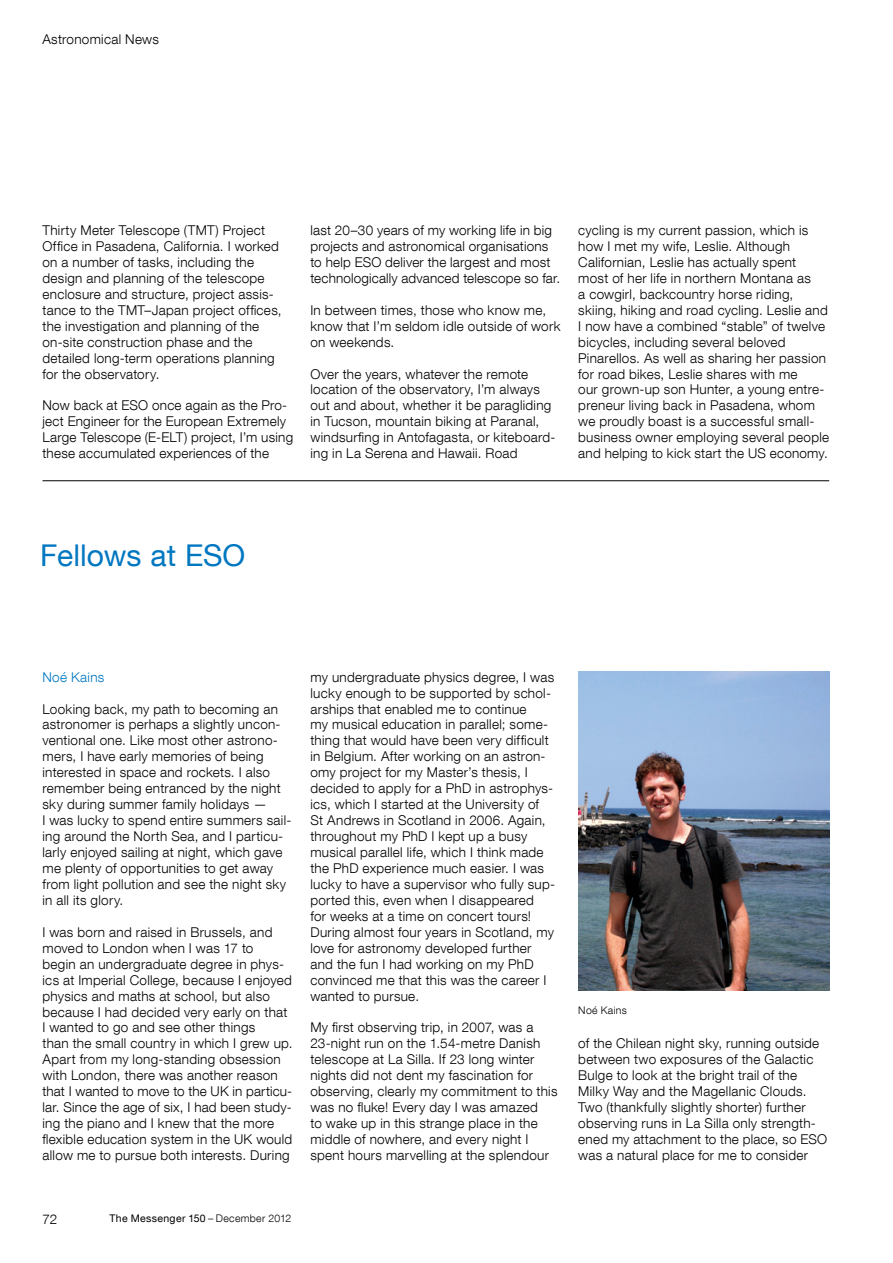
<style>
.page{position:relative;width:893px;height:1263px;background:#fff}
.page>*{position:absolute;margin:0;border:0;box-sizing:border-box;transform-origin:0 0}
.article_title{font:30px "Helvetica Neue LT Com";color:#0077c1}
._45_9pt{font:300 13.5px/15.9px "Helvetica Neue LT Com";letter-spacing:.02em;color:#000}
._45_9pt_blue{font:300 13.5px "Helvetica Neue LT Com";letter-spacing:.02em;color:#0077c1}
.t1{font:10.5px "Helvetica Neue LT Com";letter-spacing:.03em;color:#000}
._45_7pt_ZA_3_mm{font:300 10.5px "Helvetica Neue LT Com";letter-spacing:.03em;color:#000}
.s1{font-weight:300}
</style>
<div class="page">
<hr style="left:43px;top:480px;width:786px;height:1px;background:#000">
<img style="left:578px;top:672px;width:251px;height:319px">
<p class="_45_9pt" style="left:43px;top:31px;width:118px">Astronomical News</p>
<p class="_45_9pt" style="left:43px;top:222px;width:241px">Thirty Meter Telescope (TMT) Project Office in Pasadena, California. I worked on a number of tasks, including the design and planning of the telescope enclosure and structure, project assis&shy;tance to the TMT–Japan project offices, the investigation and planning of the on-site construction phase and the detailed long-term operations planning for the observatory.</p>
<p class="_45_9pt" style="left:43px;top:397px;width:252px">Now back at ESO once again as the Pro&shy;ject Engineer for the European Extremely Large Telescope (E-ELT) project, I’m using these accumulated experiences of the</p>
<p class="_45_9pt" style="left:310px;top:222px;width:251px">last 20–30 years of my working life in big projects and astronomical organisations to help ESO deliver the largest and most technologically advanced telescope so far.</p>
<p class="_45_9pt" style="left:310px;top:302px;width:252px">In between times, those who know me, know that I’m seldom idle outside of work on weekends.</p>
<p class="_45_9pt" style="left:310px;top:365px;width:246px">Over the years, whatever the remote location of the observatory, I’m always out and about, whether it be paragliding in Tucson, mountain biking at Paranal, windsurfing in Antofagasta, or kiteboard&shy;ing in La Serena and Hawaii. Road</p>
<p class="_45_9pt" style="left:578px;top:222px;width:252px">cycling is my current passion, which is how I met my wife, Leslie. Although Californian, Leslie has actually spent most of her life in northern Montana as<br>a cowgirl, backcountry horse riding, skiing, hiking and road cycling. Leslie and I now have a combined “stable” of twelve bicycles, including several beloved Pinarellos. As well as sharing her passion for road bikes, Leslie shares with me<br>our grown-up son Hunter, a young entre&shy;preneur living back in Pasadena, whom we proudly boast is a successful small&shy;business owner employing several people and helping to kick start the US economy.</p>
<p class="article_title" style="left:40px;top:536px;width:207px">Fellows at ESO</p>
<p class="_45_9pt_blue" style="left:43px;top:669px;width:63px">Noé Kains</p>
<p class="_45_9pt" style="left:43px;top:700px;width:250px">Looking back, my path to becoming an astronomer is perhaps a slightly uncon&shy;ventional one. Like most other astrono&shy;mers, I have early memories of being interested in space and rockets. I also remember being entranced by the night sky during summer family holidays —<br>I was lucky to spend entire summers sail&shy;ing around the North Sea, and I particu&shy;larly enjoyed sailing at night, which gave me plenty of opportunities to get away from light pollution and see the night sky in all its glory.</p>
<p class="_45_9pt" style="left:43px;top:924px;width:252px">I was born and raised in Brussels, and moved to London when I was 17 to<br>begin an undergraduate degree in phys&shy;ics at Imperial College, because I enjoyed physics and maths at school, but also because I had decided very early on that I wanted to go and see other things<br>than the small country in which I grew up.<br>Apart from my long-standing obsession with London, there was another reason that I wanted to move to the UK in particu&shy;lar. Since the age of six, I had been study-- ing the piano and I knew that the more flexible education system in the UK would allow me to pursue both interests. During</p>
<p class="_45_9pt" style="left:310px;top:669px;width:246px">my undergraduate physics degree, I was lucky enough to be supported by schol&shy;arships that enabled me to continue<br>my musical education in parallel; some&shy;thing that would have been very difficult in Belgium. After working on an astron&shy;omy project for my Master’s thesis, I decided to apply for a PhD in astrophys&shy;ics, which I started at the University of St Andrews in Scotland in 2006. Again, throughout my PhD I kept up a busy musical parallel life, which I think made the PhD experience much easier. I was lucky to have a supervisor who fully sup&shy;ported this, even when I disappeared<br>for weeks at a time on concert tours!<br>During almost four years in Scotland, my love for astronomy developed further and the fun I had working on my PhD convinced me that this was the career I wanted to pursue.</p>
<p class="_45_9pt" style="left:310px;top:1019px;width:249px">My first observing trip, in 2007, was a 23-night run on the 1.54-metre Danish telescope at La Silla. If 23 long winter nights did not dent my fascination for observing, clearly my commitment to this was no fluke! Every day I was amazed<br>to wake up in this strange place in the middle of nowhere, and every night I spent hours marvelling at the splendour</p>
<p class="_45_9pt" style="left:43px;top:1211px;width:16px">72</p>
<p class="t1" style="left:109px;top:1211px;width:183px">The Messenger 150 <span class="s1">– December 2012</span></p>
<p class="_45_7pt_ZA_3_mm" style="left:578px;top:1004px;width:50px">Noé Kains</p>
<p class="_45_9pt" style="left:578px;top:1035px;width:250px">of the Chilean night sky, running outside between two exposures of the Galactic Bulge to look at the bright trail of the Milky Way and the Magellanic Clouds.<br>Two (thankfully slightly shorter) further observing runs in La Silla only strength&shy;ened my attachment to the place, so ESO was a natural place for me to consider</p>
</div>
